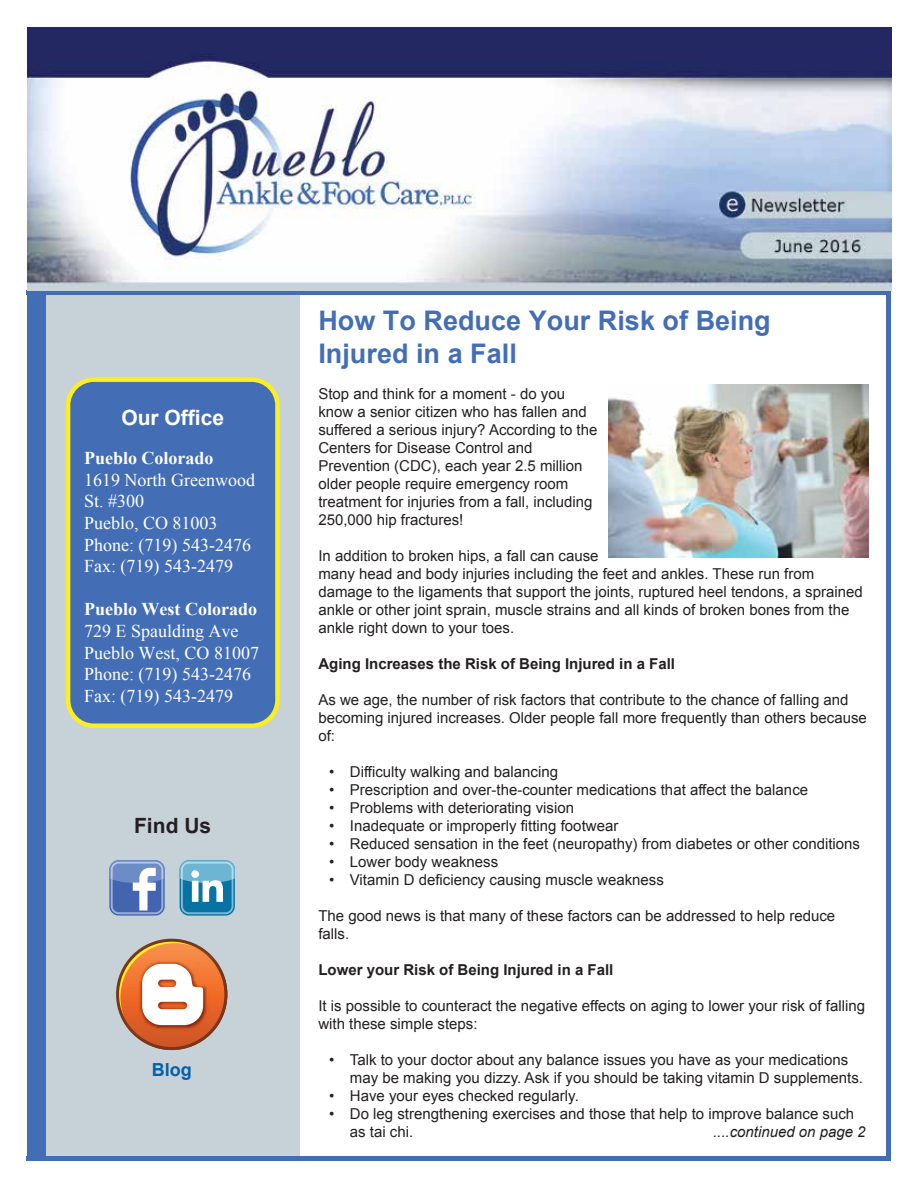
<style>
.page{position:relative;width:918px;height:1188px;background:#fff}
.page>*{position:absolute;margin:0;border:0;box-sizing:border-box;transform-origin:0 0}
.t1{font:700 27px/32.4px "Arial";color:#436eb6}
.t2{font:700 21px "Arial";color:#fff}
.t3{font:700 21px "Arial";color:#231f20}
.t4{font:18px/21.6px "Times New Roman";color:#fff}
.t5{font:700 18px "Times New Roman";color:#fff}
.t6{font:700 18px "Arial";color:#0361a7}
.t7{font:15px/18px "Arial";color:#231f20}
.t8{font:700 15px "Arial";color:#231f20}
.t9{font:italic 15px "Arial";color:#231f20}
</style>
<div class="page">
<div style="left:46px;top:291px;width:254px;height:870px;background:#c6d2d8"></div>
<div style="left:27px;top:291px;width:19px;height:870px;background:#436eb6"></div>
<hr style="left:887px;top:291px;width:4px;height:870px;background:#436eb6">
<hr style="left:27px;top:1157px;width:864px;height:4px;background:#436eb6">
<hr style="left:27px;top:291px;width:864px;height:4px;background:#436eb6">
<img style="left:27px;top:27px;width:864px;height:263px">
<svg style="left:109px;top:860px;width:56px;height:56px"></svg>
<div style="left:111px;top:862px;width:52px;height:52px;border:2px solid #fff;border-radius:7px"></div>
<svg style="left:109px;top:860px;width:56px;height:51px;background:#7e96c9"></svg>
<div style="left:180px;top:860px;width:55px;height:56px;background:#0773a5;border-radius:9px"></div>
<div style="left:181px;top:862px;width:52px;height:52px;border:2px solid #fff;border-radius:7px"></div>
<svg style="left:180px;top:860px;width:55px;height:42px"></svg>
<svg style="left:120px;top:943px;width:107px;height:107px"></svg>
<div style="left:68px;top:380px;width:209px;height:346px;background:#436eb6;border-radius:26px"></div>
<div style="left:66px;top:377px;width:214px;height:351px;border:4px solid #fcee1f;border-radius:26px"></div>
<img style="left:609px;top:384px;width:260px;height:173px">
<h2 class="t2" style="left:121px;top:404px;width:104px">Our Office</h2>
<p class="t5" style="left:84px;top:446px;width:131px">Pueblo Colorado</p>
<p class="t4" style="left:84px;top:469px;width:172px">1619 North Greenwood<br>St. #300<br>Pueblo, CO 81003<br>Phone: (719) 543-2476<br>Fax: (719) 543-2479</p>
<p class="t5" style="left:84px;top:597px;width:174px">Pueblo West Colorado</p>
<p class="t4" style="left:84px;top:620px;width:176px">729 E Spaulding Ave<br>Pueblo West, CO 81007<br>Phone: (719) 543-2476<br>Fax: (719) 543-2479</p>
<h2 class="t3" style="left:134px;top:812px;width:79px">Find Us</h2>
<p class="t6" style="left:152px;top:1058px;width:41px">Blog</p>
<h1 class="t1" style="left:318px;top:305px;width:454px">How To Reduce Your Risk of Being<br>Injured in a Fall</h1>
<p class="t7" style="left:318px;top:384px;width:281px">Stop and think for a moment - do you know a senior citizen who has fallen and suffered a serious injury? According to the Centers for Disease Control and Prevention (CDC), each year 2.5 million older people require emergency room treatment for injuries from a fall, including 250,000 hip fractures!</p>
<p class="t7" style="left:318px;top:546px;width:546px">In addition to broken hips, a fall can cause<br>many head and body injuries including the feet and ankles. These run from damage to the ligaments that support the joints, ruptured heel tendons, a sprained ankle or other joint sprain, muscle strains and all kinds of broken bones from the ankle right down to your toes.</p>
<p class="t8" style="left:318px;top:653px;width:358px">Aging Increases the Risk of Being Injured in a Fall</p>
<p class="t7" style="left:318px;top:690px;width:550px">As we age, the number of risk factors that contribute to the chance of falling and becoming injured increases. Older people fall more frequently than others because of:</p>
<p class="t7" style="left:329px;top:762px;width:230px">• Difficulty walking and balancing</p>
<p class="t7" style="left:329px;top:780px;width:480px">• Prescription and over-the-counter medications that affect the balance</p>
<p class="t7" style="left:329px;top:798px;width:246px">• Problems with deteriorating vision</p>
<p class="t7" style="left:329px;top:816px;width:291px">• Inadequate or improperly fitting footwear</p>
<p class="t7" style="left:329px;top:834px;width:532px">• Reduced sensation in the feet (neuropathy) from diabetes or other conditions</p>
<p class="t7" style="left:329px;top:852px;width:170px">• Lower body weakness</p>
<p class="t7" style="left:329px;top:870px;width:336px">• Vitamin D deficiency causing muscle weakness</p>
<p class="t7" style="left:318px;top:906px;width:518px">The good news is that many of these factors can be addressed to help reduce falls.</p>
<p class="t8" style="left:318px;top:959px;width:297px">Lower your Risk of Being Injured in a Fall</p>
<p class="t7" style="left:318px;top:996px;width:548px">It is possible to counteract the negative effects on aging to lower your risk of falling with these simple steps:</p>
<p class="t7" style="left:350px;top:1050px;width:515px;text-indent:-21px">• Talk to your doctor about any balance issues you have as your medications may be making you dizzy. Ask if you should be taking vitamin D supplements.</p>
<p class="t7" style="left:329px;top:1086px;width:251px">• Have your eyes checked regularly.</p>
<p class="t7" style="left:350px;top:1104px;width:506px;text-indent:-21px">• Do leg strengthening exercises and those that help to improve balance such as tai chi.</p>
<p class="t9" style="left:713px;top:1122px;width:154px">....continued on page 2</p>
</div>
